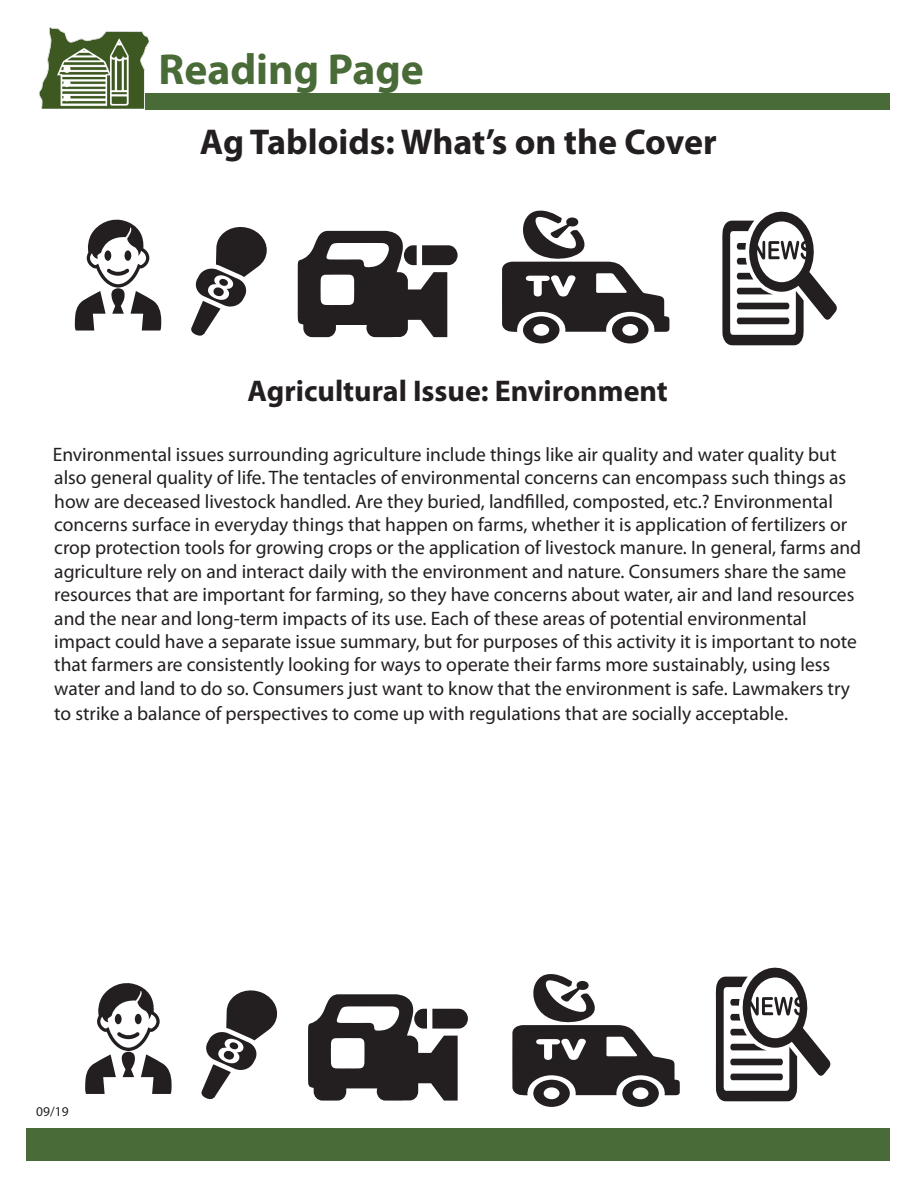
<style>
.page{position:relative;width:918px;height:1188px;background:#fff}
.page>*{position:absolute;margin:0;border:0;box-sizing:border-box;transform-origin:0 0}
.t1{font:700 43.5px "Myriad Pro";color:#496b38}
.t2{font:700 36px "Myriad Pro";color:#231f20}
.t3{font:700 30px "Myriad Pro";color:#231f20}
.Body_Text{font:19.5px/23.4px "Myriad Pro";color:#231f20}
.t4{font:13.5px "Myriad Pro";color:#231f20}
</style>
<div class="page">
<div style="left:26px;top:1129px;width:864px;height:32px;background:#496b38"></div>
<div style="left:146px;top:94px;width:744px;height:16px;background:#496b38"></div>
<img style="left:40px;top:27px;width:108px;height:82px">
<svg style="left:722px;top:211px;width:115px;height:134px"></svg>
<svg style="left:191px;top:227px;width:76px;height:109px"></svg>
<svg style="left:502px;top:210px;width:167px;height:134px"></svg>
<svg style="left:298px;top:231px;width:160px;height:106px"></svg>
<svg style="left:75px;top:219px;width:86px;height:112px"></svg>
<svg style="left:201px;top:990px;width:77px;height:110px"></svg>
<svg style="left:512px;top:974px;width:168px;height:133px"></svg>
<svg style="left:308px;top:994px;width:160px;height:107px"></svg>
<svg style="left:85px;top:983px;width:87px;height:111px"></svg>
<svg style="left:716px;top:967px;width:115px;height:134px"></svg>
<p class="t1" style="left:159px;top:41px;width:267px">Reading Page</p>
<p class="t2" style="left:200px;top:118px;width:518px">Ag Tabloids: What’s on the Cover</p>
<p class="t3" style="left:248px;top:372px;width:422px">Agricultural Issue: Environment</p>
<p class="Body_Text" style="left:53px;top:442px;width:810px">Environmental issues surrounding agriculture include things like air quality and water quality but also general quality of life. The tentacles of environmental concerns can encompass such things as how are deceased livestock handled. Are they buried, landfilled, composted, etc.? Environmental concerns surface in everyday things that happen on farms, whether it is application of fertilizers or crop protection tools for growing crops or the application of livestock manure. In general, farms and agriculture rely on and interact daily with the environment and nature. Consumers share the same resources that are important for farming, so they have concerns about water, air and land resources and the near and long-term impacts of its use. Each of these areas of potential environmental impact could have a separate issue summary, but for purposes of this activity it is important to note that farmers are consistently looking for ways to operate their farms more sustainably, using less water and land to do so. Consumers just want to know that the environment is safe. Lawmakers try</p>
<p class="Body_Text" style="left:54px;top:701px;width:735px">to strike a balance of perspectives to come up with regulations that are socially acceptable.</p>
<p class="t4" style="left:36px;top:1103px;width:34px">09/19</p>
</div>
